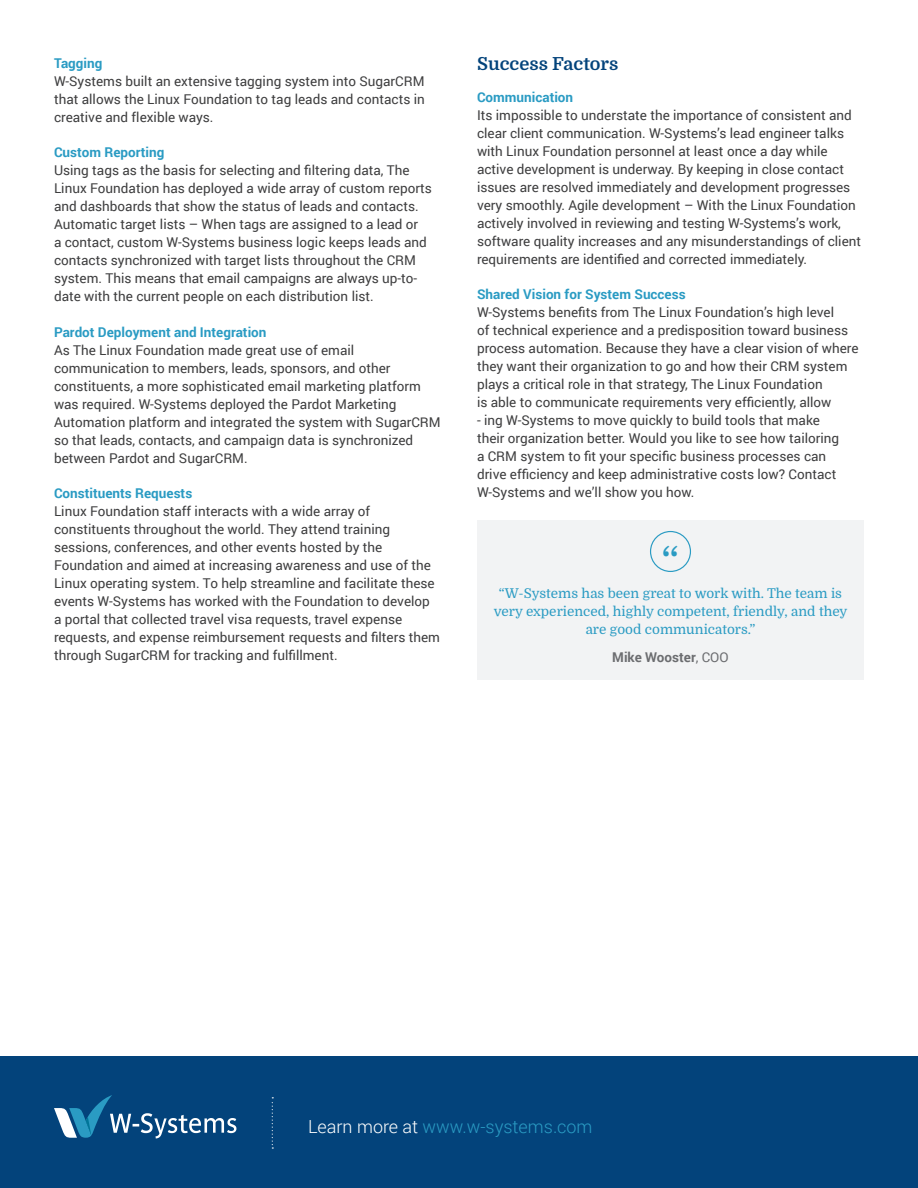
<style>
.page{position:relative;width:918px;height:1188px;background:#fff}
.page>*{position:absolute;margin:0;border:0;box-sizing:border-box;transform-origin:0 0}
.Quote_Style{font:40.5px "Domine";color:#2a9bc3}
.t1{font:300 18px "Roboto";color:#2a9bc3}
.Section_Title{font:700 18px "Domine";color:#03437b}
.Body{font:13.5px/18px "Roboto";color:#3e3e3f}
.Body_Subtitle{font:700 13.5px "Roboto";color:#2a9bc3}
.Quote_Style-2{font:13.5px/18px "Domine";color:#2a9bc3;text-align:center}
.Paragraph_Style_1{font:700 13.5px "Roboto";color:#6c6d70}
.s1{font-weight:400}
.s2{color:#fff}
</style>
<div class="page">
<div style="left:0;top:1056px;width:918px;height:132px;background:#03437b"></div>
<svg style="left:272px;top:1097px;width:1px;height:52px"></svg>
<svg style="left:54px;top:1095px;width:182px;height:43px"></svg>
<div style="left:477px;top:520px;width:387px;height:160px;background:#f2f3f4"></div>
<div style="left:650px;top:531px;width:41px;height:41px;border:1px solid #2a9bc3;border-radius:50%"></div>
<p class="Body_Subtitle" style="left:54px;top:54px;width:50px">Tagging</p>
<p class="Body" style="left:54px;top:72px;width:372px;text-align:justify">W-Systems built an extensive tagging system into SugarCRM that allows the Linux Foundation to tag leads and contacts in creative and flexible ways.</p>
<p class="Body_Subtitle" style="left:54px;top:143px;width:112px">Custom Reporting</p>
<p class="Body" style="left:54px;top:161px;width:379px">Using tags as the basis for selecting and filtering data, The Linux Foundation has deployed a wide array of custom reports and dashboards that show the status of leads and contacts.<br>Automatic target lists – When tags are assigned to a lead or<br>a contact, custom W-Systems business logic keeps leads and contacts synchronized with target lists throughout the CRM system. This means that email campaigns are always up-to&shy;date with the current people on each distribution list.</p>
<p class="Body_Subtitle" style="left:54px;top:322px;width:214px">Pardot Deployment and Integration</p>
<p class="Body" style="left:54px;top:340px;width:388px">As The Linux Foundation made great use of email communication to members, leads, sponsors, and other constituents, a more sophisticated email marketing platform was required. W-Systems deployed the Pardot Marketing Automation platform and integrated the system with SugarCRM so that leads, contacts, and campaign data is synchronized between Pardot and SugarCRM.</p>
<p class="Body_Subtitle" style="left:54px;top:484px;width:140px">Constituents Requests</p>
<p class="Body" style="left:54px;top:502px;width:388px">Linux Foundation staff interacts with a wide array of constituents throughout the world. They attend training sessions, conferences, and other events hosted by the Foundation and aimed at increasing awareness and use of the Linux operating system. To help streamline and facilitate these events W-Systems has worked with the Foundation to develop a portal that collected travel visa requests, travel expense requests, and expense reimbursement requests and filters them through SugarCRM for tracking and fulfillment.</p>
<p class="Section_Title" style="left:477px;top:54px;width:143px">Success Factors</p>
<p class="Body_Subtitle" style="left:477px;top:87px;width:98px">Communication</p>
<p class="Body" style="left:477px;top:105px;width:386px">Its impossible to understate the importance of consistent and clear client communication. W-Systems’s lead engineer talks with Linux Foundation personnel at least once a day while active development is underway. By keeping in close contact issues are resolved immediately and development progresses very smoothly. Agile development – With the Linux Foundation actively involved in reviewing and testing W-Systems’s work, software quality increases and any misunderstandings of client requirements are identified and corrected immediately.</p>
<p class="Body_Subtitle" style="left:477px;top:285px;width:210px">Shared Vision for System Success</p>
<p class="Body" style="left:477px;top:303px;width:383px">W-Systems benefits from The Linux Foundation’s high level<br>of technical experience and a predisposition toward business process automation. Because they have a clear vision of where they want their organization to go and how their CRM system plays a critical role in that strategy, The Linux Foundation<br>is able to communicate requirements very efficiently, allow</p>
<p class="Body" style="left:477px;top:411px;width:364px">- ing W-Systems to move quickly to build tools that make their organization better. Would you like to see how tailoring a CRM system to fit your specific business processes can drive efficiency and keep administrative costs low? Contact W-Systems and we’ll show you how.</p>
<p class="Quote_Style" style="left:662px;top:540px;width:19px">“</p>
<p class="Quote_Style-2" style="left:494px;top:585px;width:355px">“W-Systems has been great to work with. The team is very experienced, highly competent, friendly, and they are good communicators.”</p>
<p class="Paragraph_Style_1" style="left:612px;top:647px;width:118px">Mike Wooster<span class="s1">, COO</span></p>
<h2 class="t1" style="left:308px;top:1115px;width:286px"><span class="s2">Learn more at</span> www.w-systems.com</h2>
</div>
